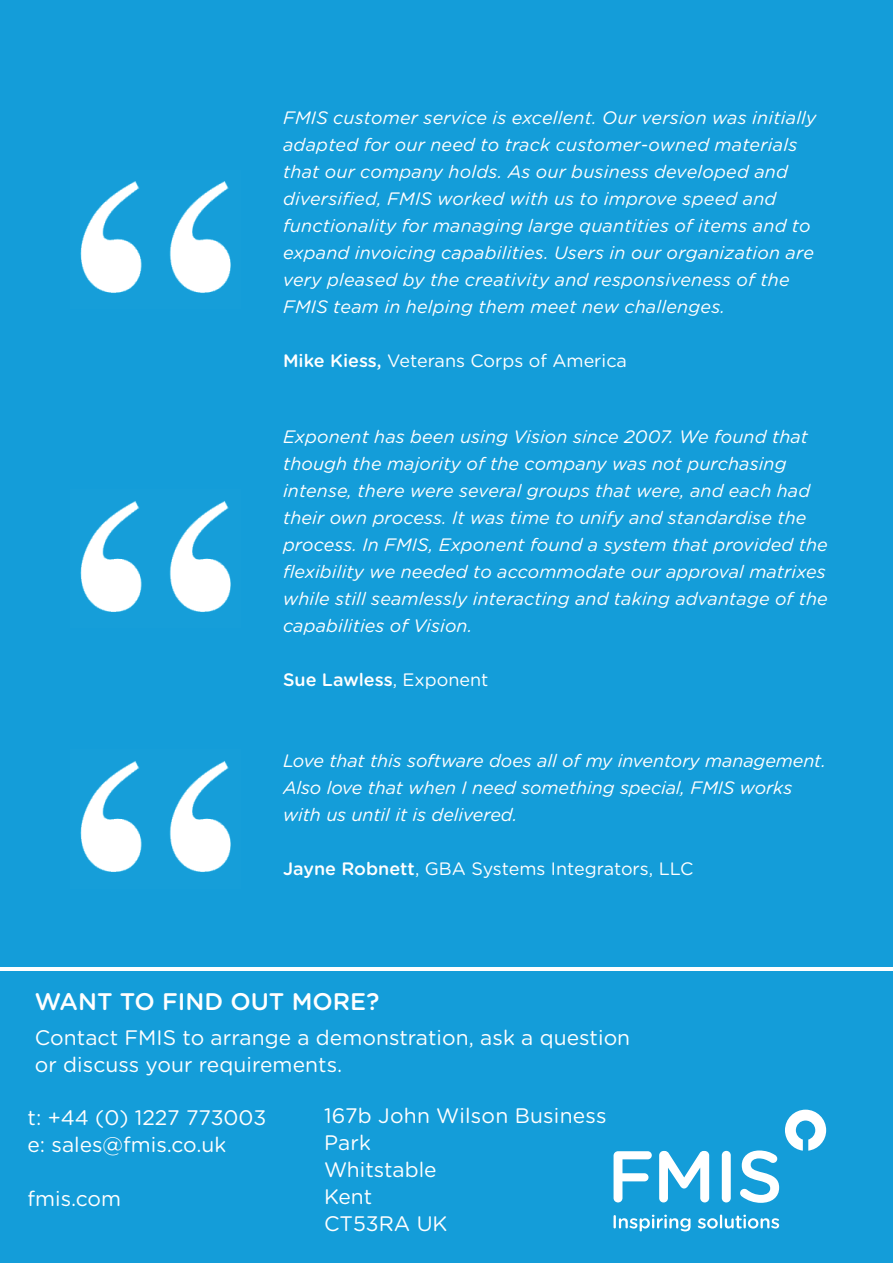
<style>
.page{position:relative;width:893px;height:1263px;background:#149dd9}
.page>*{position:absolute;margin:0;border:0;box-sizing:border-box;transform-origin:0 0}
.t1{font:500 24px "Gotham Rounded";color:#fff}
.t2{font:21px/27px "Gotham Rounded";letter-spacing:.005em;color:#fff}
.t3{font:italic 18px/27px "Gotham Rounded";letter-spacing:.005em;color:#fff}
.t4{font:18px "Gotham Rounded";color:#fff}
.t5{font:500 18px "Gotham Rounded";color:#fff}
.s1{font-weight:500}
.s2{font-weight:400}
</style>
<div class="page">
<hr style="left:0;top:968px;width:893px;height:3px;background:#fff">
<svg style="left:614px;top:1215px;width:76px;height:16px"></svg>
<svg style="left:698px;top:1214px;width:81px;height:14px"></svg>
<svg style="left:614px;top:1151px;width:38px;height:51px"></svg>
<svg style="left:659px;top:1151px;width:50px;height:51px"></svg>
<div style="left:722px;top:1151px;width:9px;height:51px;background:#fff;border-radius:4px"></div>
<svg style="left:740px;top:1150px;width:39px;height:53px"></svg>
<svg style="left:785px;top:1110px;width:41px;height:41px"></svg>
<img style="left:71px;top:750px;width:170px;height:138px">
<img style="left:71px;top:490px;width:170px;height:138px">
<img style="left:71px;top:171px;width:170px;height:138px">
<p class="t3" style="left:283px;top:104px;width:535px">FMIS customer service is excellent. Our version was initially adapted for our need to track customer-owned materials that our company holds. As our business developed and diversified, FMIS worked with us to improve speed and functionality for managing large quantities of items and to expand invoicing capabilities. Users in our organization are very pleased by the creativity and responsiveness of the FMIS team in helping them meet new challenges.</p>
<p class="t4" style="left:283px;top:349px;width:345px"><span class="s1">Mike Kiess,</span> Veterans Corps of America</p>
<p class="t3" style="left:283px;top:423px;width:546px">Exponent has been using Vision since 2007. We found that though the majority of the company was not purchasing intense, there were several groups that were, and each had their own process. It was time to unify and standardise the process. In FMIS, Exponent found a system that provided the flexibility we needed to accommodate our approval matrixes while still seamlessly interacting and taking advantage of the capabilities of Vision.</p>
<p class="t5" style="left:283px;top:667px;width:207px">Sue Lawless<span class="s2">, Exponent</span></p>
<p class="t3" style="left:283px;top:746px;width:544px">Love that this software does all of my inventory management.<br>Also love that when I need something special, FMIS works with us until it is delivered.</p>
<p class="t4" style="left:283px;top:856px;width:412px"><span class="s1">Jayne Robnett</span>, GBA Systems Integrators, LLC</p>
<h1 class="t1" style="left:35px;top:985px;width:346px">WANT TO FIND OUT MORE?</h1>
<p class="t2" style="left:35px;top:1023px;width:597px">Contact FMIS to arrange a demonstration, ask a question or discuss your requirements.</p>
<p class="t2" style="left:28px;top:1103px;width:240px">t: +44 (0) 1227 773003 e: sales@fmis.co.uk</p>
<p class="t2" style="left:28px;top:1184px;width:95px">fmis.com</p>
<p class="t2" style="left:324px;top:1101px;width:284px">167b John Wilson Business<br>Park<br>Whitstable<br>Kent<br>CT53RA UK</p>
</div>
